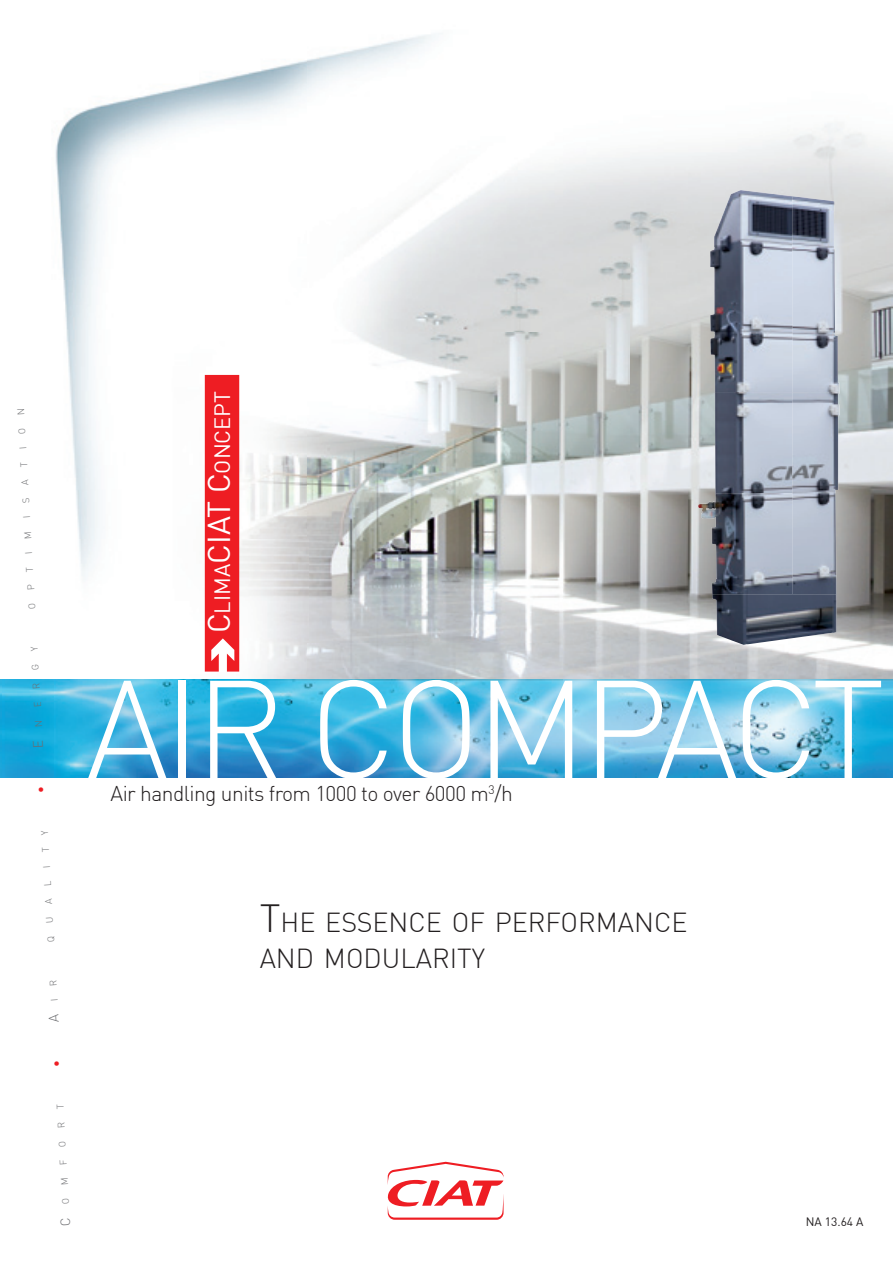
<style>
.page{position:relative;width:893px;height:1263px;background:#fff}
.page>*{position:absolute;margin:0;border:0;box-sizing:border-box;transform-origin:0 0}
.t1{font:300 136.8px "DIN";letter-spacing:-.04em;color:#fff}
.t2{font:300 27px/36px "DIN";color:#231f20}
.t3{font:21.75px "DIN";color:#fff}
.t4{font:300 21px "DIN";letter-spacing:-.025em;color:#231f20}
.t5{font:12px "DIN";color:#231f20}
.s1{font-size:31.05px}
.s2{font-size:38.55px}
</style>
<div class="page">
<img style="left:630px;top:212px;width:105px;height:468px">
<img style="left:788px;top:212px;width:105px;height:468px">
<img style="left:735px;top:645px;width:53px;height:35px">
<img style="left:3px;top:34px;width:627px;height:646px">
<img style="left:3px;top:777px;width:559px;height:1px">
<div style="left:205px;top:375px;width:34px;height:296px;background:#ee1d23"></div>
<img style="left:0;top:680px;width:893px;height:97px">
<img style="left:710px;top:190px;width:82px;height:202px">
<img style="left:792px;top:196px;width:48px;height:398px">
<img style="left:715px;top:392px;width:77px;height:101px">
<img style="left:698px;top:493px;width:94px;height:101px">
<img style="left:712px;top:594px;width:124px;height:51px">
<svg style="left:387px;top:1161px;width:117px;height:59px"></svg>
<svg style="left:33px;top:721px;width:10px;height:26px"></svg>
<svg style="left:34px;top:702px;width:7px;height:5px"></svg>
<svg style="left:33px;top:683px;width:7px;height:5px"></svg>
<svg style="left:32px;top:665px;width:7px;height:5px"></svg>
<svg style="left:31px;top:647px;width:7px;height:5px"></svg>
<svg style="left:28px;top:604px;width:7px;height:5px"></svg>
<svg style="left:27px;top:585px;width:7px;height:5px"></svg>
<svg style="left:26px;top:567px;width:7px;height:5px"></svg>
<svg style="left:24px;top:532px;width:7px;height:6px"></svg>
<svg style="left:22px;top:498px;width:7px;height:5px"></svg>
<svg style="left:21px;top:479px;width:7px;height:6px"></svg>
<svg style="left:20px;top:462px;width:7px;height:5px"></svg>
<svg style="left:18px;top:429px;width:7px;height:5px"></svg>
<svg style="left:17px;top:409px;width:7px;height:6px"></svg>
<p class="t3" style="left:209px;top:633px;width:244px;rotate:-90deg"><span class="s1">C</span>LIMA<span class="s1">CIAT C</span>ONCEPT</p>
<h1 class="t1" style="left:86px;top:645px;width:801px">AIR COMPACT</h1>
<p class="t4" style="left:111px;top:780px;width:404px">Air handling units from 1000 to over 6000 m<sup>3</sup>/h</p>
<p class="t2" style="left:260px;top:904px;width:429px"><span class="s2">T</span>HE ESSENCE OF PERFORMANCE<br>AND MODULARITY</p>
<p class="t5" style="left:806px;top:1214px;width:59px">NA 13.64 A</p>
</div>
